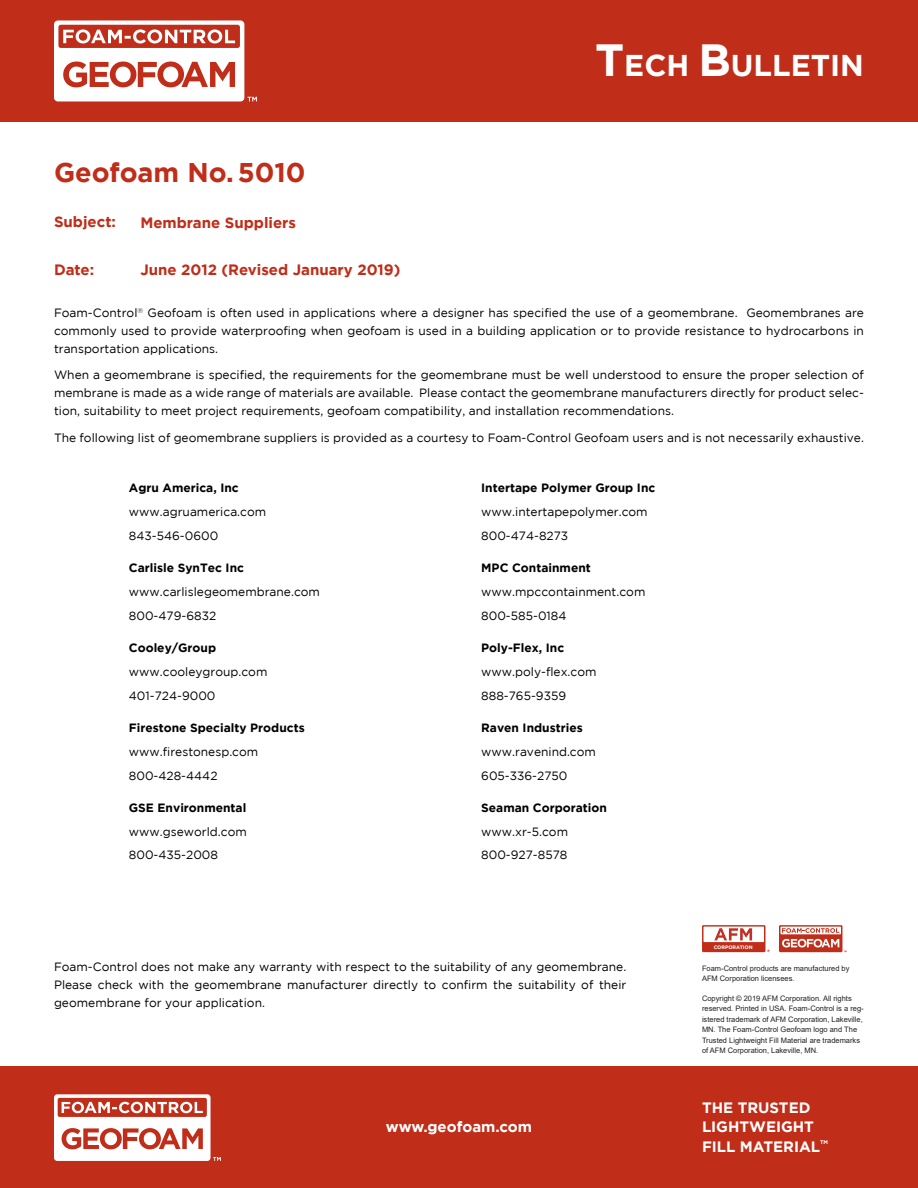
<style>
.page{position:relative;width:918px;height:1188px;background:#fff}
.page>*{position:absolute;margin:0;border:0;box-sizing:border-box;transform-origin:0 0}
.t1{font:700 30px "Gotham";color:#fff}
.Body_Copy{font:700 27px "Gotham";color:#c02d19}
.Technical_Bulletin_H{font:700 15px "Gotham";color:#c02d19}
.Control__Not_Comprom{font:700 15px/19.5px "Gotham";color:#fff}
.Body_Subhead{font:700 15px "Gotham";color:#fff}
.Body_Copy_Justified{font:700 15px "Gotham";color:#c02d19}
.Technical_Bulletin_B{font:12px/18px "Gotham";color:#000;text-align:justify}
.Technical_Bulletin_B-2{font:700 12px "Gotham";color:#000}
.Body_Copy-2{font:7.5px/10.5px "Arial";color:#231f20}
.Control__Not_Comprom-2{font:700 5.25px "Gotham";color:#fff}
.t2{font:700 4.95px "Gotham";color:#fff}
.s1{font-size:45px}
</style>
<div class="page">
<div style="left:0;top:0;width:918px;height:122px;background:#c02d19"></div>
<svg style="left:54px;top:20px;width:203px;height:81px"></svg>
<div style="left:0;top:1066px;width:918px;height:122px;background:#c02d19"></div>
<svg style="left:54px;top:1094px;width:167px;height:67px"></svg>
<div style="left:779px;top:925px;width:63px;height:27px;background:linear-gradient(to right,#c02d19,#c02d19)"></div>
<div style="left:780px;top:927px;width:61px;height:7px;background:#fff"></div>
<svg style="left:782px;top:928px;width:57px;height:5px"></svg>
<svg style="left:782px;top:939px;width:65px;height:13px"></svg>
<div style="left:702px;top:925px;width:63px;height:27px;background:linear-gradient(to right,#c02d19,#c02d19)"></div>
<div style="left:704px;top:927px;width:60px;height:15px;background:#fff"></div>
<svg style="left:714px;top:928px;width:38px;height:12px"></svg>
<p class="Body_Copy" style="left:54px;top:157px;width:253px">Geofoam No.5010</p>
<p class="Body_Copy_Justified" style="left:54px;top:213px;width:64px">Subject:</p>
<p class="Body_Copy_Justified" style="left:54px;top:261px;width:42px">Date:</p>
<p class="Technical_Bulletin_H" style="left:140px;top:214px;width:157px">Membrane Suppliers</p>
<p class="Technical_Bulletin_H" style="left:140px;top:261px;width:262px">June 2012 (Revised January 2019)</p>
<p class="t1" style="left:595px;top:48px;width:270px"><span class="s1">T</span>ECH <span class="s1">B</span>ULLETIN</p>
<p class="Technical_Bulletin_B" style="left:54px;top:303px;width:812px">Foam-Control<sup>®</sup> Geofoam is often used in applications where a designer has specified the use of a geomembrane. Geomembranes are commonly used to provide waterproofing when geofoam is used in a building application or to provide resistance to hydrocarbons in transportation applications.</p>
<p class="Technical_Bulletin_B" style="left:54px;top:366px;width:812px">When a geomembrane is specified, the requirements for the geomembrane must be well understood to ensure the proper selection of membrane is made as a wide range of materials are available. Please contact the geomembrane manufacturers directly for product selec&shy;tion, suitability to meet project requirements, geofoam compatibility, and installation recommendations.</p>
<p class="Technical_Bulletin_B" style="left:54px;top:428px;width:811px">The following list of geomembrane suppliers is provided as a courtesy to Foam-Control Geofoam users and is not necessarily exhaustive.</p>
<p class="Technical_Bulletin_B-2" style="left:129px;top:481px;width:111px">Agru America, Inc</p>
<p class="Technical_Bulletin_B" style="left:129px;top:503px;width:139px">www.agruamerica.com</p>
<p class="Technical_Bulletin_B" style="left:129px;top:526px;width:91px">843-546-0600</p>
<p class="Technical_Bulletin_B-2" style="left:129px;top:561px;width:117px">Carlisle SynTec Inc</p>
<p class="Technical_Bulletin_B" style="left:129px;top:583px;width:193px">www.carlislegeomembrane.com</p>
<p class="Technical_Bulletin_B" style="left:129px;top:606px;width:89px">800-479-6832</p>
<p class="Technical_Bulletin_B-2" style="left:129px;top:641px;width:89px">Cooley/Group</p>
<p class="Technical_Bulletin_B" style="left:129px;top:663px;width:140px">www.cooleygroup.com</p>
<p class="Technical_Bulletin_B" style="left:129px;top:686px;width:88px">401-724-9000</p>
<p class="Technical_Bulletin_B-2" style="left:129px;top:721px;width:177px">Firestone Specialty Products</p>
<p class="Technical_Bulletin_B" style="left:129px;top:742px;width:131px">www.firestonesp.com</p>
<p class="Technical_Bulletin_B" style="left:129px;top:766px;width:90px">800-428-4442</p>
<p class="Technical_Bulletin_B-2" style="left:129px;top:801px;width:119px">GSE Environmental</p>
<p class="Technical_Bulletin_B" style="left:129px;top:822px;width:120px">www.gseworld.com</p>
<p class="Technical_Bulletin_B" style="left:129px;top:846px;width:91px">800-435-2008</p>
<p class="Technical_Bulletin_B-2" style="left:481px;top:481px;width:176px">Intertape Polymer Group Inc</p>
<p class="Technical_Bulletin_B" style="left:481px;top:503px;width:168px">www.intertapepolymer.com</p>
<p class="Technical_Bulletin_B" style="left:481px;top:526px;width:89px">800-474-8273</p>
<p class="Technical_Bulletin_B-2" style="left:481px;top:561px;width:111px">MPC Containment</p>
<p class="Technical_Bulletin_B" style="left:481px;top:583px;width:166px">www.mpccontainment.com</p>
<p class="Technical_Bulletin_B" style="left:481px;top:606px;width:87px">800-585-0184</p>
<p class="Technical_Bulletin_B-2" style="left:481px;top:641px;width:84px">Poly-Flex, Inc</p>
<p class="Technical_Bulletin_B" style="left:481px;top:663px;width:117px">www.poly-flex.com</p>
<p class="Technical_Bulletin_B" style="left:481px;top:686px;width:86px">888-765-9359</p>
<p class="Technical_Bulletin_B-2" style="left:481px;top:721px;width:103px">Raven Industries</p>
<p class="Technical_Bulletin_B" style="left:481px;top:742px;width:116px">www.ravenind.com</p>
<p class="Technical_Bulletin_B" style="left:481px;top:766px;width:88px">605-336-2750</p>
<p class="Technical_Bulletin_B-2" style="left:481px;top:801px;width:127px">Seaman Corporation</p>
<p class="Technical_Bulletin_B" style="left:481px;top:822px;width:88px">www.xr-5.com</p>
<p class="Technical_Bulletin_B" style="left:481px;top:846px;width:88px">800-927-8578</p>
<p class="Technical_Bulletin_B" style="left:54px;top:957px;width:574px">Foam-Control does not make any warranty with respect to the suitability of any geomembrane.<br>Please check with the geomembrane manufacturer directly to confirm the suitability of their geomembrane for your application.</p>
<p class="Body_Subhead" style="left:386px;top:1118px;width:148px">www.geofoam.com</p>
<p class="t2" style="left:714px;top:944px;width:41px">CORPORATION</p>
<p class="Body_Copy-2" style="left:702px;top:963px;width:149px">Foam-Control products are manufactured by<br>AFM Corporation licensees.</p>
<p class="Body_Copy-2" style="left:702px;top:993px;width:163px">Copyright © 2019 AFM Corporation. All rights reserved. Printed in USA. Foam-Control is a reg&shy;istered trademark of AFM Corporation, Lakeville, MN. The Foam-Control Geofoam logo and The Trusted Lightweight Fill Material are trademarks of AFM Corporation, Lakeville, MN.</p>
<p class="Control__Not_Comprom" style="left:702px;top:1097px;width:120px">THE TRUSTED<br>LIGHTWEIGHT<br>FILL MATERIAL</p>
<p class="Control__Not_Comprom-2" style="left:820px;top:1139px;width:9px">TM</p>
</div>
